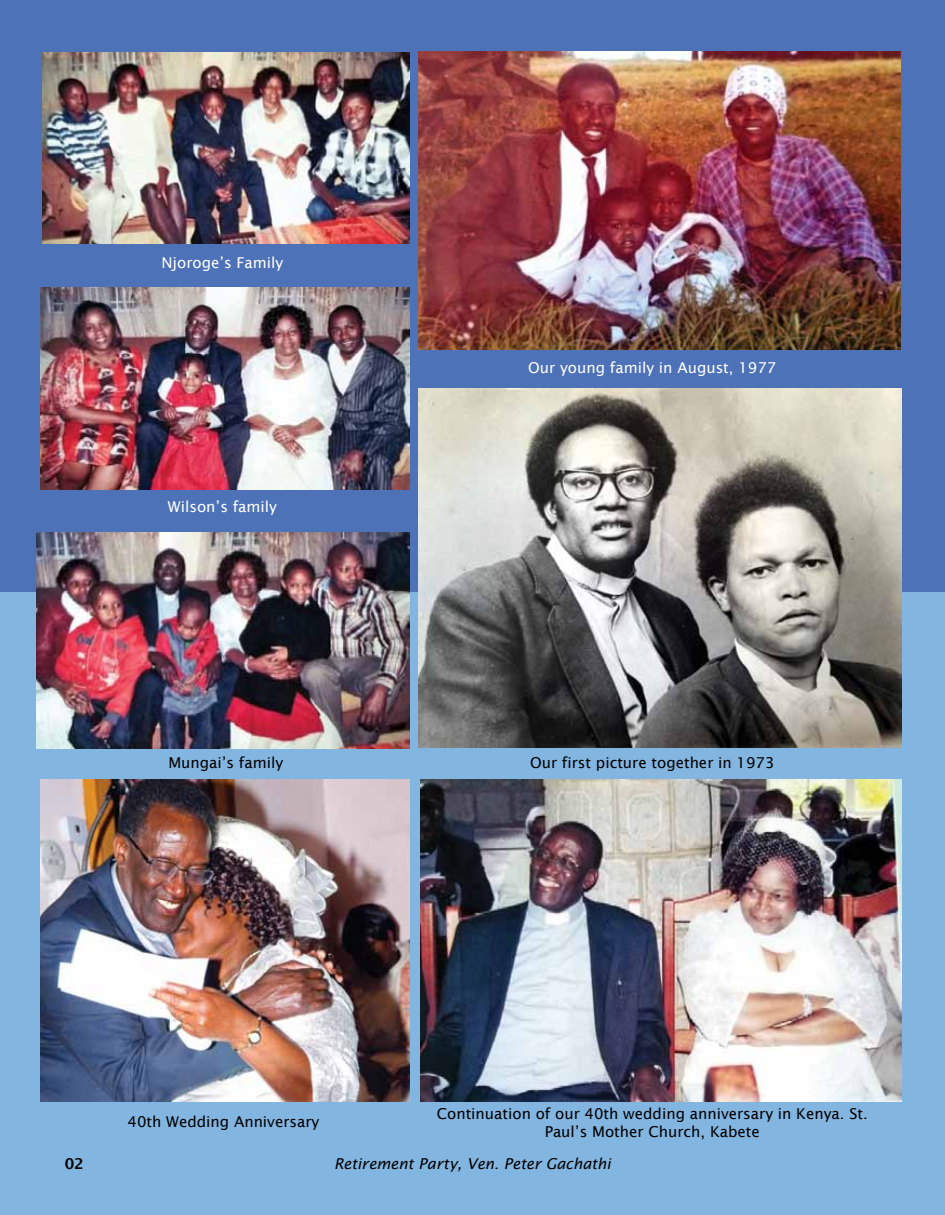
<style>
.page{position:relative;width:945px;height:1215px;background:#fff}
.page>*{position:absolute;margin:0;border:0;box-sizing:border-box;transform-origin:0 0}
.t1{font:15px/18px "Lucida Sans";color:#000;text-align:center}
.t2{font:15px "Lucida Sans";color:#fff}
.t3{font:italic 15px "Lucida Sans";color:#000}
.t4{font:600 15px "Lucida Sans";color:#000}
</style>
<div class="page">
<div style="left:0;top:0;width:945px;height:599px;background:#4d72b7"></div>
<div style="left:0;top:592px;width:945px;height:623px;background:#83b5e1"></div>
<img style="left:420px;top:779px;width:481px;height:322px">
<img style="left:418px;top:51px;width:483px;height:298px">
<img style="left:41px;top:779px;width:368px;height:322px">
<img style="left:418px;top:388px;width:484px;height:360px">
<img style="left:42px;top:52px;width:367px;height:192px">
<img style="left:40px;top:287px;width:369px;height:202px">
<img style="left:37px;top:533px;width:372px;height:216px">
<p class="t2" style="left:162px;top:254px;width:123px">Njoroge’s Family</p>
<p class="t2" style="left:168px;top:498px;width:111px">Wilson’s family</p>
<p class="t2" style="left:528px;top:359px;width:250px">Our young family in August, 1977</p>
<p class="t1" style="left:168px;top:754px;width:116px">Mungai’s family</p>
<p class="t1" style="left:530px;top:754px;width:246px">Our first picture together in 1973</p>
<p class="t1" style="left:128px;top:1113px;width:193px">40th Wedding Anniversary</p>
<p class="t1" style="left:437px;top:1105px;width:433px">Continuation of our 40th wedding anniversary in Kenya. St.<br>Paul’s Mother Church, Kabete</p>
<p class="t4" style="left:65px;top:1155px;width:21px">02</p>
<p class="t3" style="left:334px;top:1155px;width:278px">Retirement Party, Ven. Peter Gachathi</p>
</div>
